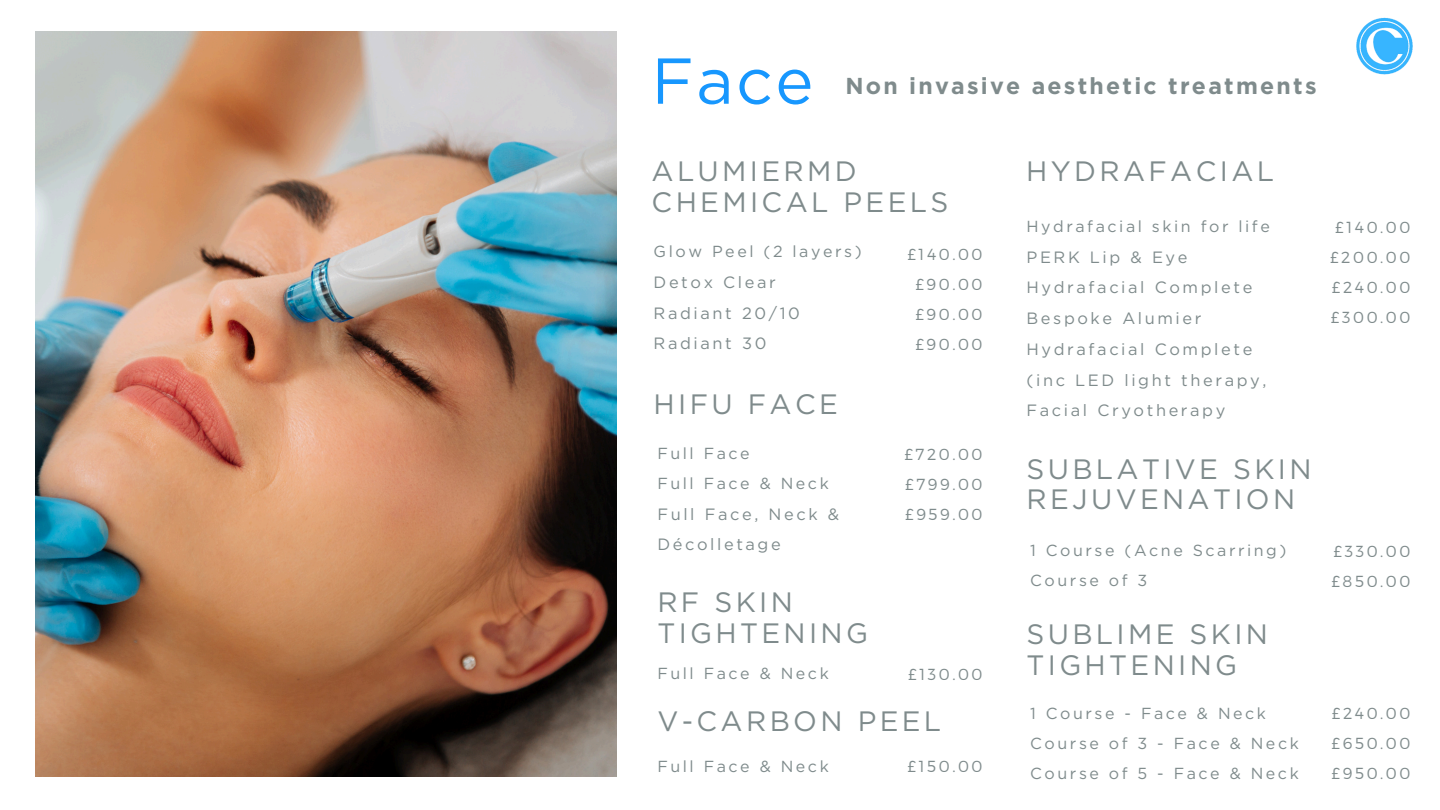
<style>
.page{position:relative;width:1440px;height:810px;background:#fff}
.page>*{position:absolute;margin:0;border:0;box-sizing:border-box;transform-origin:0 0}
.t1{font:64.7px "Gotham";color:#1797fe}
.t2{font:28px/30.8px "Gotham";letter-spacing:.12em;color:#7f8b8c}
.t3{font:700 23px "Gotham";letter-spacing:.1em;color:#7f8b8c}
.t4{font:16.4px/30.8px "Gotham";letter-spacing:.16em;color:#7f8b8c}
.t5{font:16px "Gotham";letter-spacing:.16em;color:#7f8b8c}
.t6{font:300 16px "Montserrat";letter-spacing:.16em;color:#7f8b8c}
</style>
<div class="page">
<img style="left:36px;top:32px;width:580px;height:744px">
<img style="left:1356px;top:17px;width:57px;height:58px">
<p class="t1" style="left:652px;top:42px;width:163px">Face</p>
<p class="t3" style="left:845px;top:72px;width:473px">Non invasive aesthetic treatments</p>
<p class="t2" style="left:652px;top:155px;width:298px">ALUMIERMD<br>CHEMICAL PEELS</p>
<h2 class="t5" style="left:654px;top:242px;width:210px">Glow Peel (2 layers)</h2>
<p class="t4" style="left:654px;top:267px;width:124px">Detox Clear</p>
<p class="t4" style="left:654px;top:297px;width:148px">Radiant 20/10</p>
<p class="t4" style="left:654px;top:328px;width:114px">Radiant 30</p>
<h2 class="t2" style="left:654px;top:388px;width:186px">HIFU FACE</h2>
<p class="t5" style="left:657px;top:444px;width:94px">Full Face</p>
<p class="t5" style="left:657px;top:474px;width:173px">Full Face &amp; Neck</p>
<p class="t4" style="left:657px;top:498px;width:183px">Full Face, Neck &amp;<br>Décolletage</p>
<p class="t6" style="left:907px;top:244px;width:77px">£140.00</p>
<p class="t6" style="left:915px;top:274px;width:69px">£90.00</p>
<p class="t6" style="left:915px;top:304px;width:69px">£90.00</p>
<p class="t6" style="left:915px;top:334px;width:69px">£90.00</p>
<p class="t6" style="left:904px;top:444px;width:80px">£720.00</p>
<p class="t6" style="left:905px;top:474px;width:79px">£799.00</p>
<p class="t6" style="left:905px;top:504px;width:79px">£959.00</p>
<p class="t2" style="left:657px;top:587px;width:212px">RF SKIN<br>TIGHTENING</p>
<p class="t5" style="left:657px;top:664px;width:173px">Full Face &amp; Neck</p>
<p class="t6" style="left:908px;top:664px;width:76px">£130.00</p>
<p class="t2" style="left:657px;top:706px;width:285px">V-CARBON PEEL</p>
<p class="t5" style="left:657px;top:756px;width:173px">Full Face &amp; Neck</p>
<p class="t6" style="left:908px;top:756px;width:76px">£150.00</p>
<h2 class="t2" style="left:1026px;top:156px;width:249px">HYDRAFACIAL</h2>
<p class="t5" style="left:1027px;top:216px;width:245px">Hydrafacial skin for life</p>
<p class="t4" style="left:1027px;top:241px;width:163px">PERK Lip &amp; Eye</p>
<h2 class="t4" style="left:1027px;top:272px;width:227px">Hydrafacial Complete</h2>
<p class="t4" style="left:1027px;top:303px;width:241px">Bespoke Alumier<br>Hydrafacial Complete (inc LED light therapy,<br>Facial Cryotherapy</p>
<h2 class="t2" style="left:1027px;top:453px;width:286px">SUBLATIVE SKIN<br>REJUVENATION</h2>
<p class="t5" style="left:1030px;top:541px;width:258px">1 Course (Acne Scarring)</p>
<p class="t5" style="left:1030px;top:571px;width:119px">Course of 3</p>
<h2 class="t2" style="left:1027px;top:619px;width:243px">SUBLIME SKIN<br>TIGHTENING</h2>
<h2 class="t5" style="left:1030px;top:703px;width:237px">1 Course - Face &amp; Neck</h2>
<p class="t5" style="left:1030px;top:733px;width:270px">Course of 3 - Face &amp; Neck</p>
<p class="t5" style="left:1030px;top:763px;width:270px">Course of 5 - Face &amp; Neck</p>
<p class="t6" style="left:1335px;top:216px;width:77px">£140.00</p>
<p class="t6" style="left:1330px;top:246px;width:82px">£200.00</p>
<p class="t6" style="left:1332px;top:276px;width:80px">£240.00</p>
<p class="t6" style="left:1331px;top:306px;width:81px">£300.00</p>
<p class="t6" style="left:1333px;top:541px;width:78px">£330.00</p>
<p class="t6" style="left:1331px;top:571px;width:80px">£850.00</p>
<p class="t6" style="left:1332px;top:703px;width:80px">£240.00</p>
<p class="t6" style="left:1332px;top:733px;width:80px">£650.00</p>
<p class="t6" style="left:1332px;top:763px;width:80px">£950.00</p>
</div>
